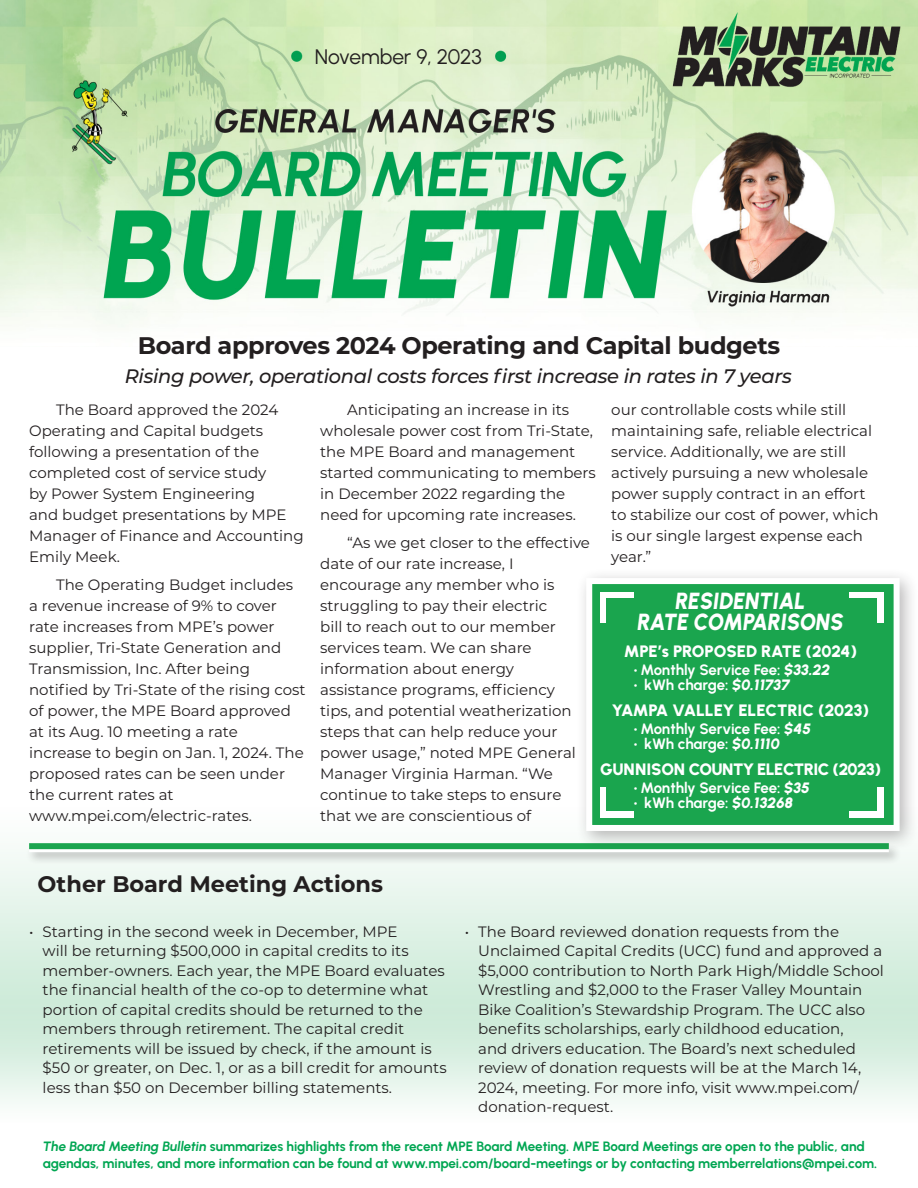
<style>
.page{position:relative;width:918px;height:1188px;background:#fff}
.page>*{position:absolute;margin:0;border:0;box-sizing:border-box;transform-origin:0 0}
.t1{font:700 24px "Montserrat";letter-spacing:-.015em;color:#231f20}
.t2{font:italic 900 23.25px "Urbanist";letter-spacing:-.015em;color:#fff;scale:.9 1}
.t3{font:700 22.5px "Montserrat";color:#231f20}
.t4{font:21px "Urbanist";letter-spacing:-.005em;color:#231f20}
.t5{font:italic 500 19.5px "Montserrat";letter-spacing:-.015em;color:#231f20}
.t6{font:900 16.5px "Urbanist";letter-spacing:-.02em;color:#fff}
.t7{font:900 16.5px "Urbanist";color:#fff}
.t8{font:15px/21px "Montserrat";color:#231f20}
.t9{font:700 15px "Urbanist";letter-spacing:-.01em;color:#fff}
.t10{font:700 13.5px/16.2px "Urbanist";letter-spacing:-.01em;color:#00a652}
.s1{font-weight:900;font-style:italic}
.s2{font-style:italic}
</style>
<div class="page">
<img style="left:0;top:0;width:918px;height:327px">
<div style="left:26px;top:843px;width:876px;height:22px;background:#231f20;opacity:.32"></div>
<svg style="left:29px;top:849px;width:860px;height:3px"></svg>
<div style="left:29px;top:843px;width:860px;height:6px;background:#1aa54e"></div>
<div style="left:576px;top:568px;width:342px;height:283px;background:#231f20;opacity:.32"></div>
<div style="left:586px;top:578px;width:314px;height:253px;background:#1aa54e;border:6px solid #fff"></div>
<div style="left:600px;top:592px;width:284px;height:225px;background:#fff"></div>
<div style="left:607px;top:598px;width:270px;height:213px;background:#1aa54e"></div>
<div style="left:634px;top:591px;width:215px;height:14px;background:#1aa54e"></div>
<div style="left:635px;top:808px;width:214px;height:13px;background:#1aa54e"></div>
<div style="left:874px;top:623px;width:14px;height:164px;background:#1aa54e"></div>
<div style="left:596px;top:623px;width:13px;height:163px;background:#1aa54e"></div>
<p class="t4" style="left:315px;top:43px;width:169px">November 9, 2023</p>
<p class="t1" style="left:138px;top:328px;width:644px">Board approves 2024 Operating and Capital budgets</p>
<p class="t5" style="left:125px;top:363px;width:669px">Rising power, operational costs forces first increase in rates in 7 years</p>
<p class="t8" style="left:29px;top:399px;width:276px;text-indent:27px">The Board approved the 2024<br>Operating and Capital budgets following a presentation of the completed cost of service study<br>by Power System Engineering<br>and budget presentations by MPE<br>Manager of Finance and Accounting<br>Emily Meek.</p>
<p class="t8" style="left:29px;top:574px;width:278px;text-indent:27px">The Operating Budget includes a revenue increase of 9% to cover rate increases from MPE’s power supplier, Tri-State Generation and<br>Transmission, Inc. After being notified by Tri-State of the rising cost of power, the MPE Board approved at its Aug. 10 meeting a rate<br>increase to begin on Jan. 1, 2024. The proposed rates can be seen under the current rates at</p>
<p class="t8" style="left:29px;top:805px;width:224px">www.mpei.com/electric-rates.</p>
<p class="t8" style="left:320px;top:399px;width:277px;text-indent:27px">Anticipating an increase in its wholesale power cost from Tri-State, the MPE Board and management started communicating to members in December 2022 regarding the need for upcoming rate increases.</p>
<p class="t8" style="left:320px;top:532px;width:271px;text-indent:27px">“As we get closer to the effective date of our rate increase, I encourage any member who is struggling to pay their electric<br>bill to reach out to our member services team. We can share information about energy assistance programs, efficiency<br>tips, and potential weatherization steps that can help reduce your power usage,” noted MPE General<br>Manager Virginia Harman. “We continue to take steps to ensure that we are conscientious of</p>
<p class="t8" style="left:611px;top:399px;width:269px">our controllable costs while still maintaining safe, reliable electrical service. Additionally, we are still actively pursuing a new wholesale power supply contract in an effort to stabilize our cost of power, which is our single largest expense each year.”</p>
<p class="t2" style="left:675px;top:586px;width:146px">RESIDENTIAL</p>
<p class="t2" style="left:637px;top:607px;width:231px">RATE COMPARISONS</p>
<p class="t6" style="left:624px;top:640px;width:235px">MPE’s PROPOSED RATE (2024)</p>
<p class="t9" style="left:634px;top:660px;width:198px">• Monthly Service Fee: <span class="s1">$33.22</span></p>
<p class="t9" style="left:634px;top:675px;width:157px">• kWh charge: <span class="s1">$0.11737</span></p>
<p class="t7" style="left:612px;top:700px;width:259px">YAMPA VALLEY ELECTRIC (2023)</p>
<p class="t9" style="left:634px;top:719px;width:179px">• Monthly Service Fee: <span class="s1">$45</span></p>
<p class="t9" style="left:634px;top:734px;width:148px">• kWh charge: <span class="s1">$0.1110</span></p>
<p class="t6" style="left:600px;top:759px;width:283px">GUNNISON COUNTY ELECTRIC (2023)</p>
<p class="t9" style="left:634px;top:778px;width:178px">• Monthly Service Fee: <span class="s1">$35</span></p>
<p class="t9" style="left:634px;top:793px;width:161px">• kWh charge: <span class="s1">$0.13268</span></p>
<p class="t3" style="left:38px;top:867px;width:347px">Other Board Meeting Actions</p>
<p class="t8" style="left:43px;top:921px;width:406px;line-height:19.5px;text-indent:-14px">• Starting in the second week in December, MPE<br>will be returning $500,000 in capital credits to its member-owners. Each year, the MPE Board evaluates the financial health of the co-op to determine what portion of capital credits should be returned to the members through retirement. The capital credit retirements will be issued by check, if the amount is $50 or greater, on Dec. 1, or as a bill credit for amounts less than $50 on December billing statements.</p>
<p class="t8" style="left:478px;top:921px;width:407px;line-height:19.5px;text-indent:-14px">• The Board reviewed donation requests from the Unclaimed Capital Credits (UCC) fund and approved a $5,000 contribution to North Park High/Middle School Wrestling and $2,000 to the Fraser Valley Mountain Bike Coalition’s Stewardship Program. The UCC also benefits scholarships, early childhood education,<br>and drivers education. The Board’s next scheduled review of donation requests will be at the March 14, 2024, meeting. For more info, visit www.mpei.com/ donation-request.</p>
<p class="t10" style="left:43px;top:1138px;width:836px"><span class="s2">The Board Meeting Bulletin</span> summarizes highlights from the recent MPE Board Meeting. MPE Board Meetings are open to the public, and agendas, minutes, and more information can be found at www.mpei.com/board-meetings or by contacting memberrelations@mpei.com.</p>
</div>
